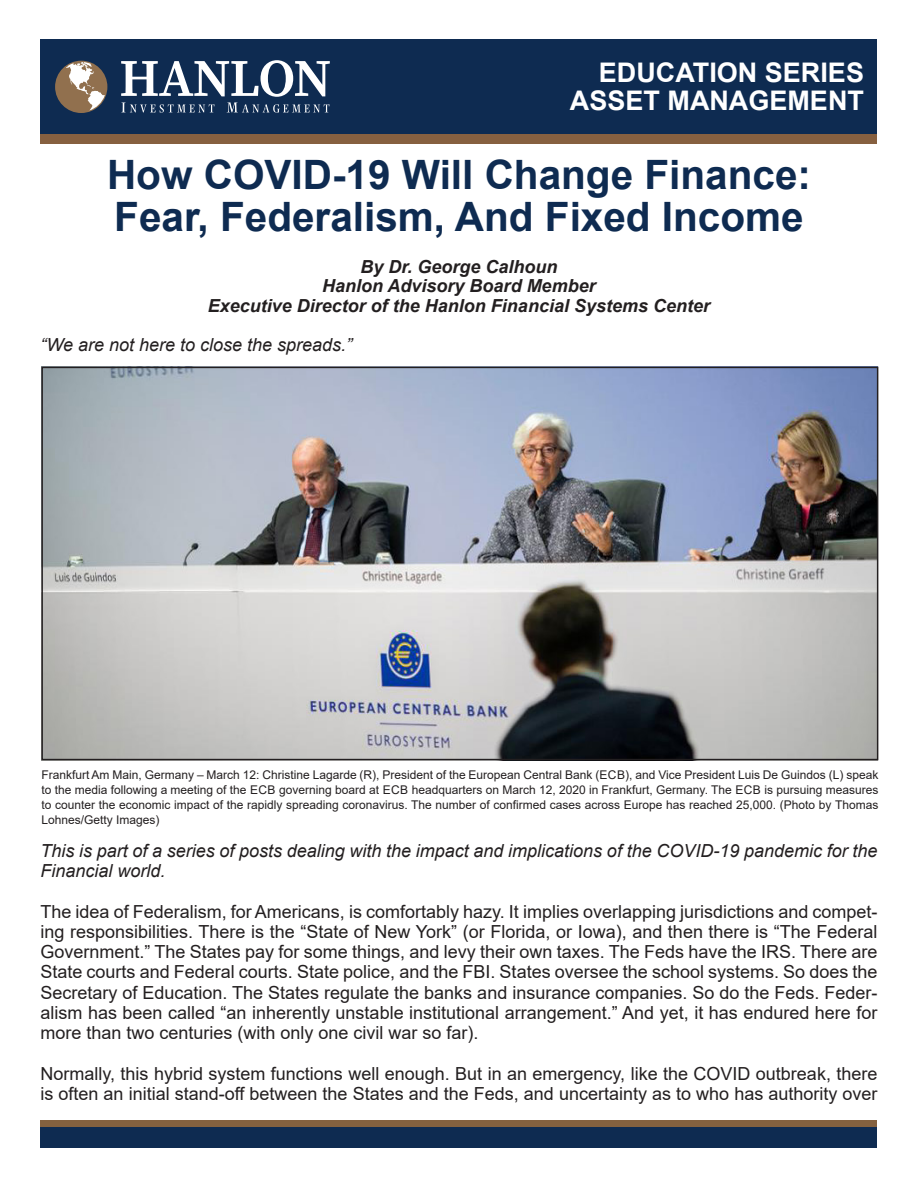
<style>
.page{position:relative;width:918px;height:1188px;background:#fff}
.page>*{position:absolute;margin:0;border:0;box-sizing:border-box;transform-origin:0 0}
.t1{font:700 40.5px/42px "Arial";color:#0e2b51}
.t2{font:700 27px/28.5px "Arial";color:#fff;text-align:right}
.t3{font:18px/20.2px "Arial";color:#231f20;text-align:justify}
.t4{font:italic 18px/20.2px "Arial";color:#231f20}
.t5{font:italic 700 18px "Arial";color:#231f20}
.t6{font:12px/15px "Arial";color:#231f20;text-align:justify}
</style>
<div class="page">
<div style="left:40px;top:130px;width:838px;height:14px;background:#866040"></div>
<div style="left:40px;top:39px;width:838px;height:95px;background:#0e2b51"></div>
<div style="left:55px;top:61px;width:52px;height:52px;background:#91704e;border-radius:50%"></div>
<svg style="left:66px;top:62px;width:39px;height:49px"></svg>
<svg style="left:121px;top:60px;width:209px;height:53px"></svg>
<div style="left:40px;top:1120px;width:838px;height:7px;background:#84613f"></div>
<div style="left:40px;top:1127px;width:838px;height:21px;background:#0e2b51"></div>
<img style="left:44px;top:370px;width:831px;height:387px">
<div style="left:41px;top:367px;width:837px;height:393px;border:2px solid #231f20"></div>
<h2 class="t2" style="left:570px;top:59px;width:296px">EDUCATION SERIES<br>ASSET MANAGEMENT</h2>
<p class="t1" style="left:107px;top:154px;width:706px">How COVID-19 Will Change Finance:<br>Fear, Federalism, And Fixed Income</p>
<p class="t5" style="left:360px;top:254px;width:199px">By Dr. George Calhoun</p>
<p class="t5" style="left:322px;top:274px;width:275px">Hanlon Advisory Board Member</p>
<p class="t5" style="left:208px;top:293px;width:504px">Executive Director of the Hanlon Financial Systems Center</p>
<p class="t4" style="left:40px;top:335px;width:313px">“We are not here to close the spreads.”</p>
<p class="t6" style="left:41px;top:767px;width:839px">Frankfurt Am Main, Germany – March 12: Christine Lagarde (R), President of the European Central Bank (ECB), and Vice President Luis De Guindos (L) speak to the media following a meeting of the ECB governing board at ECB headquarters on March 12, 2020 in Frankfurt, Germany. The ECB is pursuing measures to counter the economic impact of the rapidly spreading coronavirus. The number of confirmed cases across Europe has reached 25,000. (Photo by Thomas Lohnes/Getty Images)</p>
<p class="t4" style="left:40px;top:841px;width:838px">This is part of a series of posts dealing with the impact and implications of the COVID-19 pandemic for the<br>Financial world.</p>
<p class="t3" style="left:40px;top:901px;width:839px">The idea of Federalism, for Americans, is comfortably hazy. It implies overlapping jurisdictions and compet&shy;ing responsibilities. There is the “State of New York” (or Florida, or Iowa), and then there is “The Federal Government.” The States pay for some things, and levy their own taxes. The Feds have the IRS. There are State courts and Federal courts. State police, and the FBI. States oversee the school systems. So does the Secretary of Education. The States regulate the banks and insurance companies. So do the Feds. Feder&shy;alism has been called “an inherently unstable institutional arrangement.” And yet, it has endured here for more than two centuries (with only one civil war so far).</p>
<p class="t3" style="left:40px;top:1063px;width:839px">Normally, this hybrid system functions well enough. But in an emergency, like the COVID outbreak, there is often an initial stand-off between the States and the Feds, and uncertainty as to who has authority over</p>
</div>
